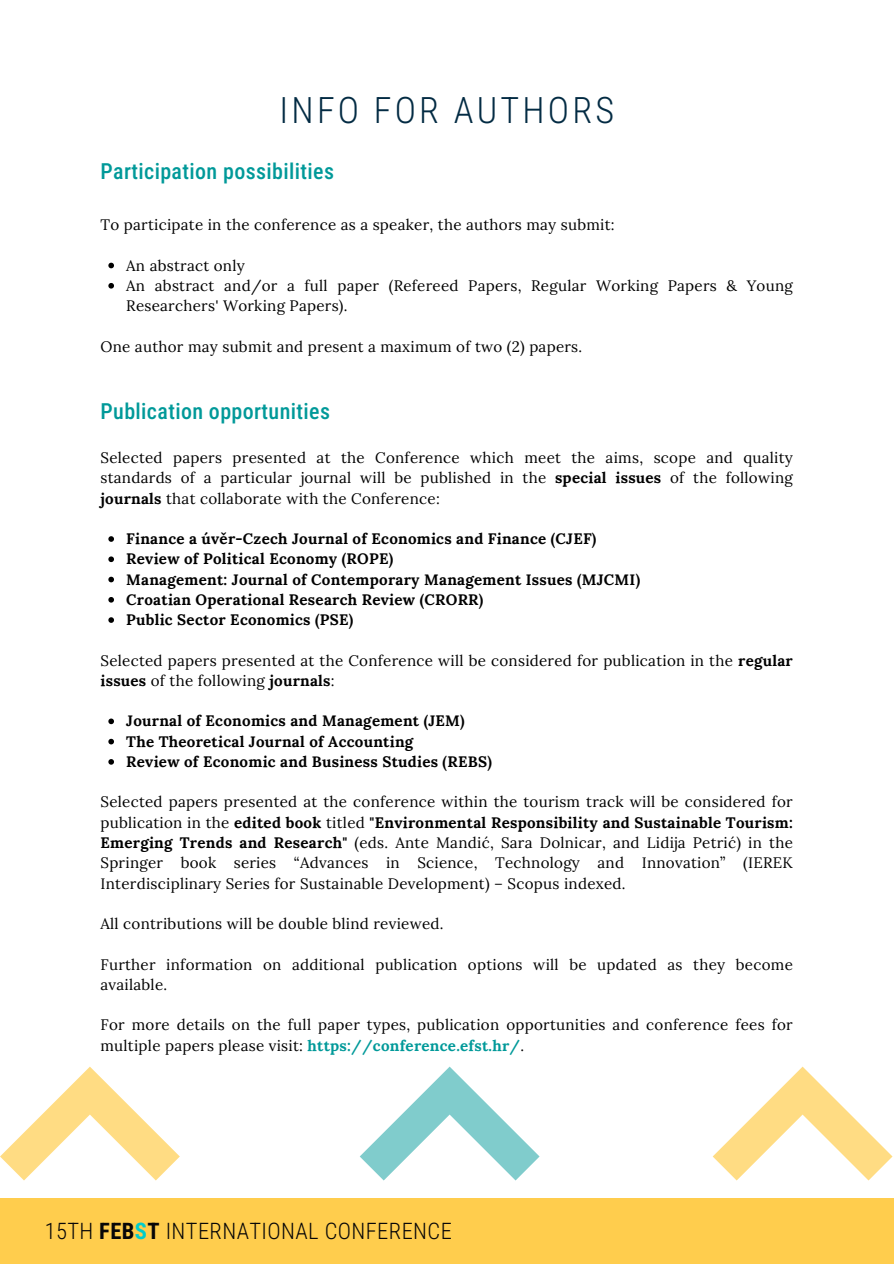
<style>
.page{position:relative;width:894px;height:1264px;background:#fff}
.page>*{position:absolute;margin:0;border:0;box-sizing:border-box;transform-origin:0 0}
.t1{font:300 36px "Roboto Condensed";letter-spacing:.09em;color:#032b43}
.t2{font:300 22.5px "Roboto Condensed";letter-spacing:.02em;color:#080708}
.t3{font:500 21.9px "Roboto Condensed";letter-spacing:.02em;color:#099}
.t4{font:15.15px/20.2px "Lora";letter-spacing:.02em;color:#000}
.t5{font:700 15.15px "Lora";letter-spacing:.015em;color:#000}
.s1{font-weight:700}
.s2{font-weight:700;color:#099}
.s3{font-weight:700;color:#0cc}
</style>
<div class="page">
<div style="left:0;top:1198px;width:893px;height:65px;background:#ffcd4d"></div>
<svg style="left:108px;top:263px;width:6px;height:5px"></svg>
<svg style="left:108px;top:283px;width:6px;height:5px"></svg>
<svg style="left:108px;top:536px;width:6px;height:6px"></svg>
<svg style="left:108px;top:556px;width:6px;height:6px"></svg>
<svg style="left:108px;top:576px;width:6px;height:6px"></svg>
<svg style="left:108px;top:597px;width:6px;height:5px"></svg>
<svg style="left:108px;top:617px;width:6px;height:6px"></svg>
<svg style="left:108px;top:718px;width:6px;height:6px"></svg>
<svg style="left:108px;top:738px;width:6px;height:6px"></svg>
<svg style="left:108px;top:759px;width:6px;height:5px"></svg>
<svg style="left:0;top:1066px;width:180px;height:114px"></svg>
<svg style="left:712px;top:1066px;width:180px;height:114px"></svg>
<svg style="left:360px;top:1066px;width:179px;height:114px"></svg>
<h1 class="t1" style="left:279px;top:89px;width:336px">INFO FOR AUTHORS</h1>
<p class="t3" style="left:100px;top:159px;width:235px">Participation possibilities</p>
<p class="t4" style="left:100px;top:214px;width:515px">To participate in the conference as a speaker, the authors may submit:</p>
<p class="t4" style="left:126px;top:255px;width:120px">An abstract only</p>
<p class="t4" style="left:126px;top:275px;width:668px">An abstract and/or a full paper (Refereed Papers, Regular Working Papers &amp; Young<br>Researchers' Working Papers).</p>
<h3 class="t4" style="left:100px;top:336px;width:483px">One author may submit and present a maximum of two (2) papers.</h3>
<p class="t3" style="left:100px;top:399px;width:231px">Publication opportunities</p>
<p class="t4" style="left:100px;top:447px;width:693px;text-align:justify">Selected papers presented at the Conference which meet the aims, scope and quality standards of a particular journal will be published in the <span class="s1">special issues</span> of the following <span class="s1">journals</span> that collaborate with the Conference:</p>
<p class="t5" style="left:126px;top:529px;width:471px">Finance a úvěr-Czech Journal of Economics and Finance (CJEF)</p>
<p class="t5" style="left:126px;top:549px;width:268px">Review of Political Economy (ROPE)</p>
<p class="t5" style="left:126px;top:569px;width:515px">Management: Journal of Contemporary Management Issues (MJCMI)</p>
<p class="t5" style="left:126px;top:589px;width:358px">Croatian Operational Research Review (CRORR)</p>
<p class="t5" style="left:126px;top:610px;width:228px">Public Sector Economics (PSE)</p>
<p class="t4" style="left:100px;top:650px;width:693px">Selected papers presented at the Conference will be considered for publication in the <span class="s1">regular issues</span> of the following <span class="s1">journals</span>:</p>
<p class="t5" style="left:126px;top:711px;width:340px">Journal of Economics and Management (JEM)</p>
<p class="t5" style="left:126px;top:731px;width:288px">The Theoretical Journal of Accounting</p>
<p class="t5" style="left:126px;top:751px;width:367px">Review of Economic and Business Studies (REBS)</p>
<p class="t4" style="left:100px;top:791px;width:693px;text-align:justify">Selected papers presented at the conference within the tourism track will be considered for publication in the <span class="s1">edited book</span> titled <span class="s1">"Environmental Responsibility and Sustainable Tourism:<br>Emerging Trends and Research"</span> (eds. Ante Mandić, Sara Dolnicar, and Lidija Petrić) in the Springer book series “Advances in Science, Technology and Innovation” (IEREK Interdisciplinary Series for Sustainable Development) – Scopus indexed.</p>
<p class="t4" style="left:100px;top:913px;width:344px">All contributions will be double blind reviewed.</p>
<p class="t4" style="left:100px;top:953px;width:693px">Further information on additional publication options will be updated as they become available.</p>
<p class="t4" style="left:100px;top:1014px;width:693px">For more details on the full paper types, publication opportunities and conference fees for multiple papers please visit: <span class="s2">https://conference.efst.hr/</span>.</p>
<h3 class="t2" style="left:45px;top:1217px;width:408px">15TH <span class="s1">FEB</span><span class="s3">S</span><span class="s1">T</span> INTERNATIONAL CONFERENCE</h3>
</div>
